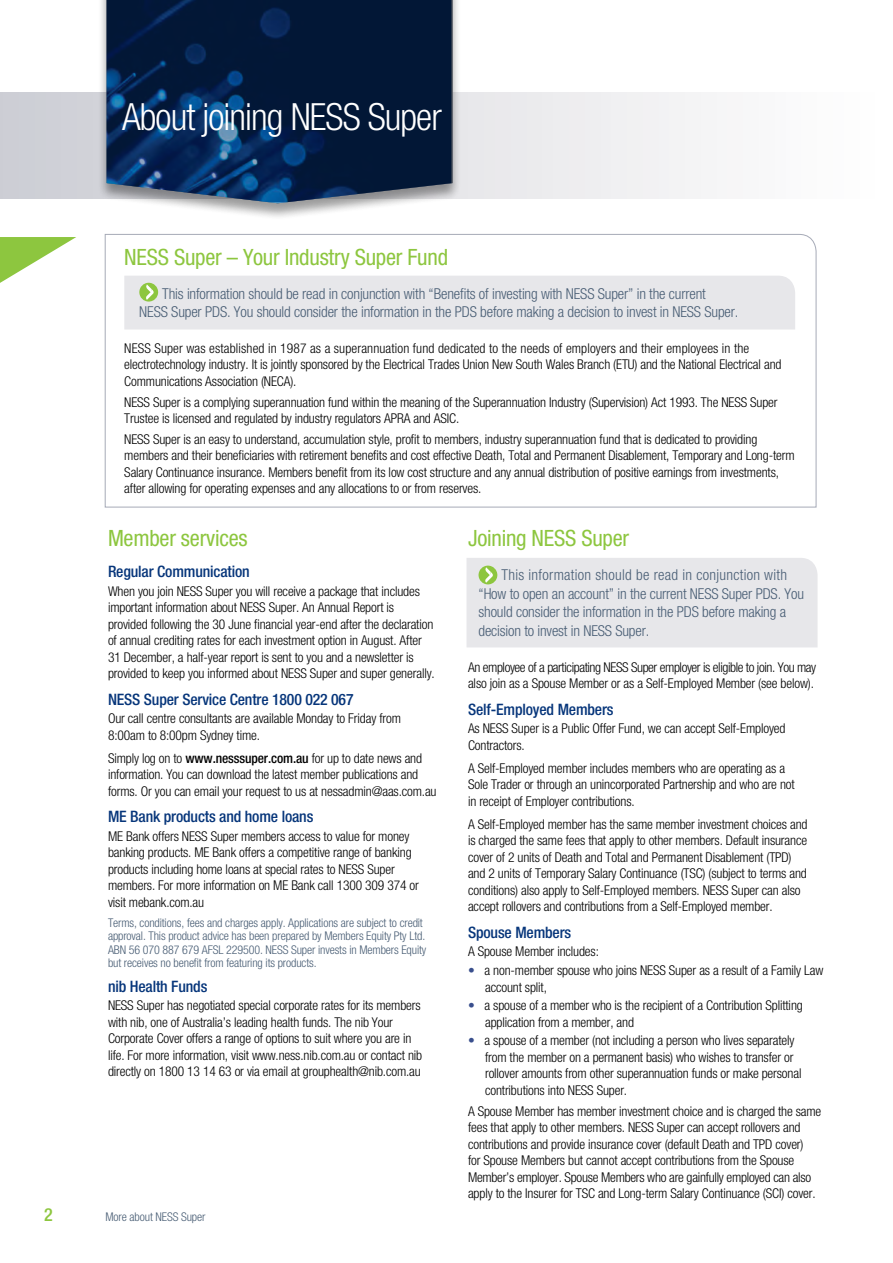
<style>
.page{position:relative;width:893px;height:1263px;background:#fff}
.page>*{position:absolute;margin:0;border:0;box-sizing:border-box;transform-origin:0 0}
.t1{font:300 condensed 37.5px "Helvetica Neue";letter-spacing:-.025em;color:#fff}
.t2{font:condensed 22.5px "Helvetica Neue";letter-spacing:-.01em;color:#8dc63f}
.t3{font:500 condensed 18px "Helvetica Neue";color:#8dc63f}
.t4{font:500 condensed 15.75px "Helvetica Neue";letter-spacing:-.01em;color:#06357a}
.t5{font:300 condensed 15px/18.8px "Helvetica Neue";letter-spacing:-.01em;color:#485d74}
.t6{font:300 condensed 13.5px/16.5px "Helvetica Neue";letter-spacing:-.01em;color:#000}
.t7{font:300 condensed 13.5px/16.5px "Helvetica Neue";letter-spacing:-.03em;color:#000}
.t8{font:300 condensed 12px/13.5px "Helvetica Neue";letter-spacing:-.01em;color:#485d74}
.s1{font-weight:500}
.s2{color:#394f8d}
</style>
<div class="page">
<svg style="left:104px;top:234px;width:713px;height:274px"></svg>
<svg style="left:0;top:93px;width:701px;height:106px"></svg>
<div style="left:98px;top:0;width:364px;height:221px;background:#000;opacity:.3"></div>
<svg style="left:107px;top:0;width:345px;height:203px;background:#0c264a"></svg>
<svg style="left:0;top:237px;width:76px;height:46px"></svg>
<div style="left:124px;top:276px;width:671px;height:53px;background:#e7e7ea"></div>
<div style="left:466px;top:558px;width:352px;height:89px;background:#e7e7ea"></div>
<h1 class="t1" style="left:122px;top:95px;width:321px">About joining NESS Super</h1>
<h2 class="t2" style="left:124px;top:244px;width:325px">NESS Super – Your Industry Super Fund</h2>
<p class="t5" style="left:139px;top:284px;width:601px;text-indent:23px">This information should be read in conjunction with “Benefits of investing with NESS Super” in the current<br>NESS Super PDS. You should consider the information in the PDS before making a decision to invest in NESS Super.</p>
<p class="t6" style="left:124px;top:340px;width:659px">NESS Super was established in 1987 as a superannuation fund dedicated to the needs of employers and their employees in the electrotechnology industry. It is jointly sponsored by the Electrical Trades Union New South Wales Branch (ETU) and the National Electrical and<br>Communications Association (NECA).</p>
<p class="t6" style="left:124px;top:394px;width:655px">NESS Super is a complying superannuation fund within the meaning of the Superannuation Industry (Supervision) Act 1993. The NESS Super<br>Trustee is licensed and regulated by industry regulators APRA and ASIC.</p>
<p class="t6" style="left:124px;top:431px;width:672px">NESS Super is an easy to understand, accumulation style, profit to members, industry superannuation fund that is dedicated to providing members and their beneficiaries with retirement benefits and cost effective Death, Total and Permanent Disablement, Temporary and Long-term Salary Continuance insurance. Members benefit from its low cost structure and any annual distribution of positive earnings from investments, after allowing for operating expenses and any allocations to or from reserves.</p>
<h2 class="t2" style="left:108px;top:525px;width:141px">Member services</h2>
<p class="t4" style="left:108px;top:562px;width:143px">Regular Communication</p>
<p class="t6" style="left:108px;top:582px;width:328px">When you join NESS Super you will receive a package that includes important information about NESS Super. An Annual Report is provided following the 30 June financial year-end after the declaration of annual crediting rates for each investment option in August. After 31 December, a half-year report is sent to you and a newsletter is provided to keep you informed about NESS Super and super generally.</p>
<p class="t4" style="left:108px;top:690px;width:247px">NESS Super Service Centre 1800 022 067</p>
<p class="t6" style="left:108px;top:710px;width:294px">Our call centre consultants are available Monday to Friday from<br>8:00am to 8:00pm Sydney time.</p>
<p class="t6" style="left:108px;top:749px;width:330px">Simply log on to <span class="s1">www.nesssuper.com.au</span> for up to date news and information. You can download the latest member publications and forms. Or you can email your request to us at nessadmin@aas.com.au</p>
<p class="t4" style="left:108px;top:807px;width:207px">ME Bank products and home loans</p>
<p class="t6" style="left:108px;top:828px;width:312px">ME Bank offers NESS Super members access to value for money banking products. ME Bank offers a competitive range of banking products including home loans at special rates to NESS Super members. For more information on ME Bank call 1300 309 374 or visit mebank.com.au</p>
<p class="t8" style="left:108px;top:916px;width:320px">Terms, conditions, fees and charges apply. Applications are subject to credit approval. This product advice has been prepared by Members Equity Pty Ltd.<br>ABN 56 070 887 679 AFSL 229500. NESS Super invests in Members Equity but receives no benefit from featuring its products.</p>
<p class="t4" style="left:108px;top:977px;width:101px">nib Health Funds</p>
<p class="t6" style="left:108px;top:997px;width:316px">NESS Super has negotiated special corporate rates for its members with nib, one of Australia’s leading health funds. The nib Your Corporate Cover offers a range of options to suit where you are in life. For more information, visit www.ness.nib.com.au or contact nib directly on 1800 13 14 63 or via email at grouphealth@nib.com.au</p>
<h2 class="t2" style="left:468px;top:525px;width:163px">Joining NESS Super</h2>
<p class="t5" style="left:479px;top:565px;width:327px;text-indent:23px">This information should be read in conjunction with “How to open an account” in the current NESS Super PDS. You should consider the information in the PDS before making a decision to invest in NESS Super.</p>
<p class="t7" style="left:468px;top:659px;width:350px">An employee of a participating NESS Super employer is eligible to join. You may also join as a Spouse Member or as a Self-Employed Member (see below).</p>
<p class="t4" style="left:468px;top:700px;width:147px">Self-Employed Members</p>
<p class="t6" style="left:468px;top:720px;width:319px">As NESS Super is a Public Offer Fund, we can accept Self-Employed<br>Contractors.</p>
<p class="t6" style="left:468px;top:760px;width:328px">A Self-Employed member includes members who are operating as a<br>Sole Trader or through an unincorporated Partnership and who are not in receipt of Employer contributions.</p>
<p class="t6" style="left:468px;top:815px;width:341px">A Self-Employed member has the same member investment choices and is charged the same fees that apply to other members. Default insurance cover of 2 units of Death and Total and Permanent Disablement (TPD) and 2 units of Temporary Salary Continuance (TSC) (subject to terms and conditions) also apply to Self-Employed members. NESS Super can also accept rollovers and contributions from a Self-Employed member.</p>
<p class="t4" style="left:468px;top:923px;width:105px">Spouse Members</p>
<p class="t6" style="left:468px;top:943px;width:132px">A Spouse Member includes:</p>
<p class="t6" style="left:485px;top:962px;width:340px;text-indent:-17px"><span class="s2">•</span> a non-member spouse who joins NESS Super as a result of a Family Law account split,</p>
<p class="t6" style="left:485px;top:997px;width:319px;text-indent:-17px"><span class="s2">•</span> a spouse of a member who is the recipient of a Contribution Splitting application from a member, and</p>
<p class="t6" style="left:485px;top:1032px;width:318px;text-indent:-17px"><span class="s2">•</span> a spouse of a member (not including a person who lives separately from the member on a permanent basis) who wishes to transfer or rollover amounts from other superannuation funds or make personal contributions into NESS Super.</p>
<p class="t6" style="left:468px;top:1102px;width:355px">A Spouse Member has member investment choice and is charged the same fees that apply to other members. NESS Super can accept rollovers and contributions and provide insurance cover (default Death and TPD cover)<br>for Spouse Members but cannot accept contributions from the Spouse Member’s employer. Spouse Members who are gainfully employed can also apply to the Insurer for TSC and Long-term Salary Continuance (SCI) cover.</p>
<h3 class="t3" style="left:44px;top:1204px;width:10px">2</h3>
<p class="t8" style="left:106px;top:1210px;width:101px">More about NESS Super</p>
</div>
